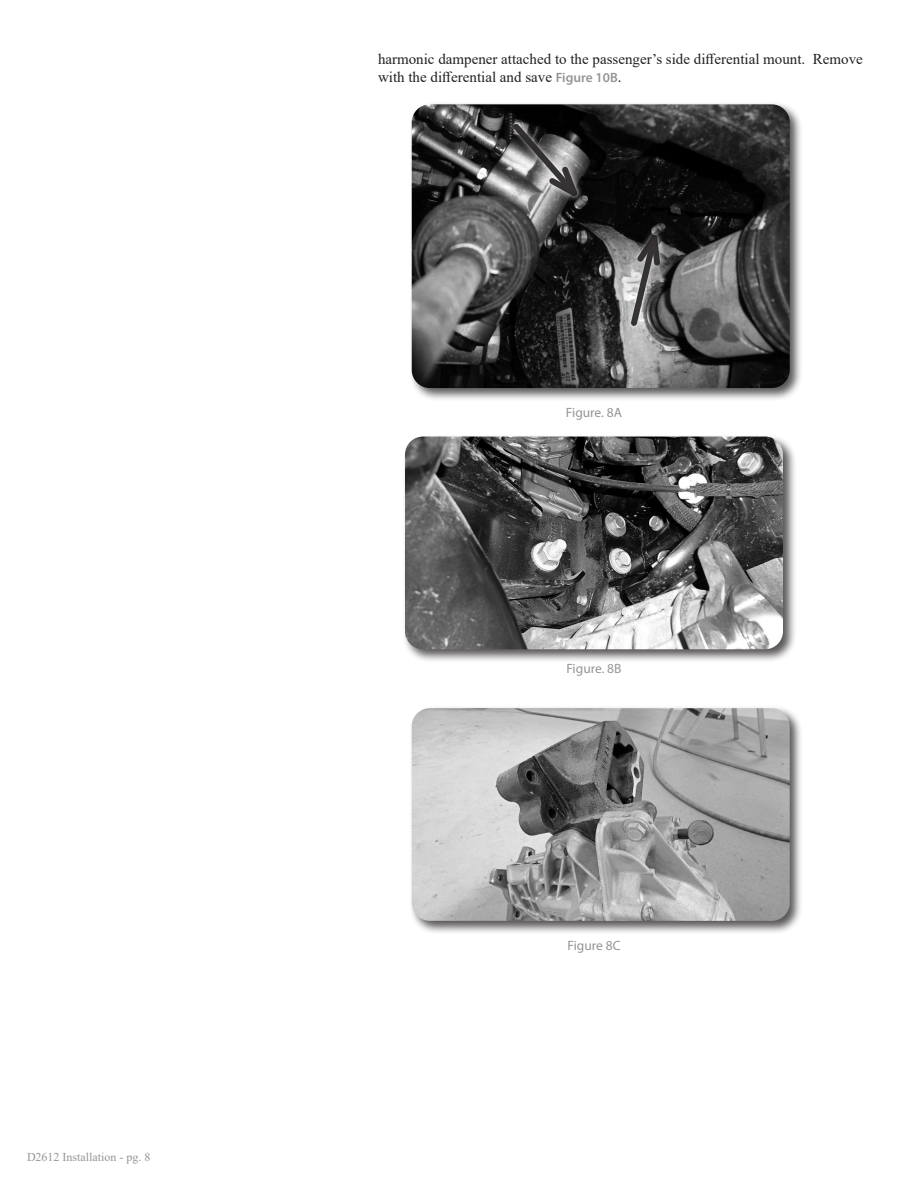
<style>
.page{position:relative;width:918px;height:1188px;background:#fff}
.page>*{position:absolute;margin:0;border:0;box-sizing:border-box;transform-origin:0 0}
.t1{font:15px/18px "Times New Roman";color:#231f20}
.t2{font:13.5px "Myriad Pro";color:#939598}
.t3{font:12px "Times New Roman";color:#939598}
.s1{font-family:"Myriad Pro";font-weight:600;font-size:13.5px;color:#939598}
</style>
<div class="page">
<div style="left:409px;top:102px;width:394px;height:300px;background:#231f20;opacity:.75"></div>
<img style="left:412px;top:104px;width:378px;height:284px">
<svg style="left:508px;top:118px;width:78px;height:88px;background:#656464"></svg>
<div style="left:626px;top:230px;width:40px;height:102px;background:#fff;opacity:.9"></div>
<svg style="left:627px;top:221px;width:37px;height:109px;background:#676767"></svg>
<div style="left:402px;top:434px;width:394px;height:229px;background:#231f20;opacity:.75"></div>
<img style="left:405px;top:437px;width:378px;height:212px">
<div style="left:409px;top:705px;width:394px;height:229px;background:#231f20;opacity:.75"></div>
<img style="left:412px;top:708px;width:378px;height:213px">
<p class="t3" style="left:27px;top:1149px;width:125px">D2612 Installation - pg. 8</p>
<p class="t1" style="left:378px;top:50px;width:486px">harmonic dampener attached to the passenger’s side differential mount. Remove with the differential and save <span class="s1">Figure 10B</span>.</p>
<p class="t2" style="left:566px;top:404px;width:58px">Figure. 8A</p>
<p class="t2" style="left:566px;top:660px;width:57px">Figure. 8B</p>
<p class="t2" style="left:567px;top:937px;width:55px">Figure 8C</p>
</div>
